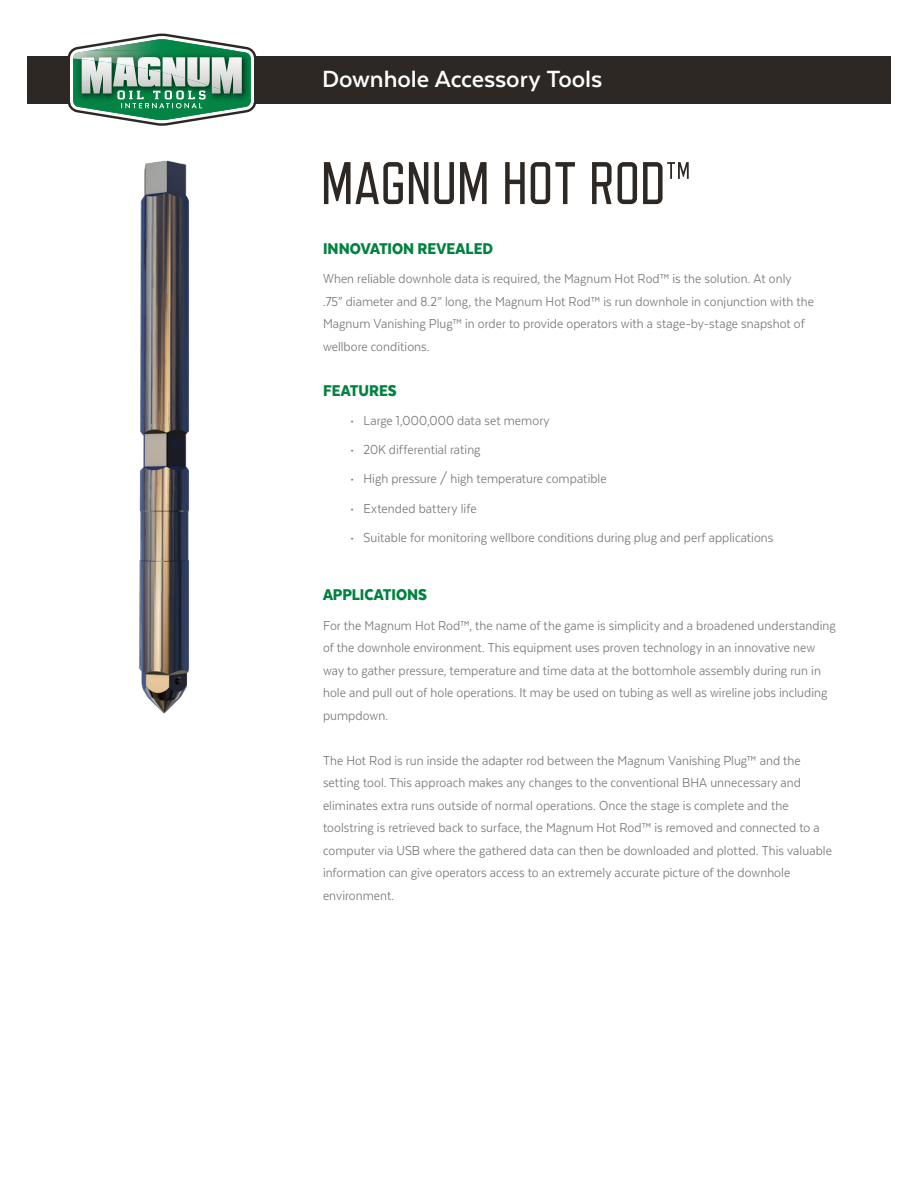
<style>
.page{position:relative;width:918px;height:1188px;background:#fff}
.page>*{position:absolute;margin:0;border:0;box-sizing:border-box;transform-origin:0 0}
.big_header{font:60px "Refrigerator Deluxe";letter-spacing:-.01em;color:#2d2824}
.t1{font:700 27px "Texta";letter-spacing:-.005em;color:#fff}
.subhead{font:900 18px "Texta Narrow";color:#008240}
.body_copy{font:15px/22.5px "Texta Narrow";letter-spacing:.005em;color:#76787b}
</style>
<div class="page">
<div style="left:27px;top:56px;width:864px;height:47px;background:#2d2824"></div>
<svg style="left:67px;top:34px;width:190px;height:92px"></svg>
<img style="left:163px;top:57px;width:22px;height:21px">
<img style="left:187px;top:57px;width:23px;height:28px">
<img style="left:139px;top:160px;width:50px;height:554px">
<p class="t1" style="left:322px;top:65px;width:282px">Downhole Accessory Tools</p>
<p class="big_header" style="left:321px;top:148px;width:373px">MAGNUM HOT ROD™</p>
<p class="subhead" style="left:323px;top:239px;width:172px">INNOVATION REVEALED</p>
<p class="body_copy" style="left:323px;top:267px;width:492px">When reliable downhole data is required, the Magnum Hot Rod™ is the solution. At only .75” diameter and 8.2” long, the Magnum Hot Rod™ is run downhole in conjunction with the Magnum Vanishing Plug™ in order to provide operators with a stage-by-stage snapshot of wellbore conditions.</p>
<p class="subhead" style="left:323px;top:381px;width:75px">FEATURES</p>
<p class="body_copy" style="left:350px;top:409px;width:201px">• Large 1,000,000 data set memory</p>
<p class="body_copy" style="left:350px;top:438px;width:132px">• 20K differential rating</p>
<p class="body_copy" style="left:350px;top:467px;width:258px">• High pressure / high temperature compatible</p>
<p class="body_copy" style="left:350px;top:497px;width:128px">• Extended battery life</p>
<p class="body_copy" style="left:350px;top:526px;width:425px">• Suitable for monitoring wellbore conditions during plug and perf applications</p>
<p class="subhead" style="left:323px;top:586px;width:106px">APPLICATIONS</p>
<p class="body_copy" style="left:323px;top:614px;width:514px">For the Magnum Hot Rod™, the name of the game is simplicity and a broadened understanding of the downhole environment. This equipment uses proven technology in an innovative new way to gather pressure, temperature and time data at the bottomhole assembly during run in hole and pull out of hole operations. It may be used on tubing as well as wireline jobs including pumpdown.</p>
<p class="body_copy" style="left:323px;top:749px;width:510px">The Hot Rod is run inside the adapter rod between the Magnum Vanishing Plug™ and the setting tool. This approach makes any changes to the conventional BHA unnecessary and eliminates extra runs outside of normal operations. Once the stage is complete and the toolstring is retrieved back to surface, the Magnum Hot Rod™ is removed and connected to a computer via USB where the gathered data can then be downloaded and plotted. This valuable information can give operators access to an extremely accurate picture of the downhole environment.</p>
</div>
